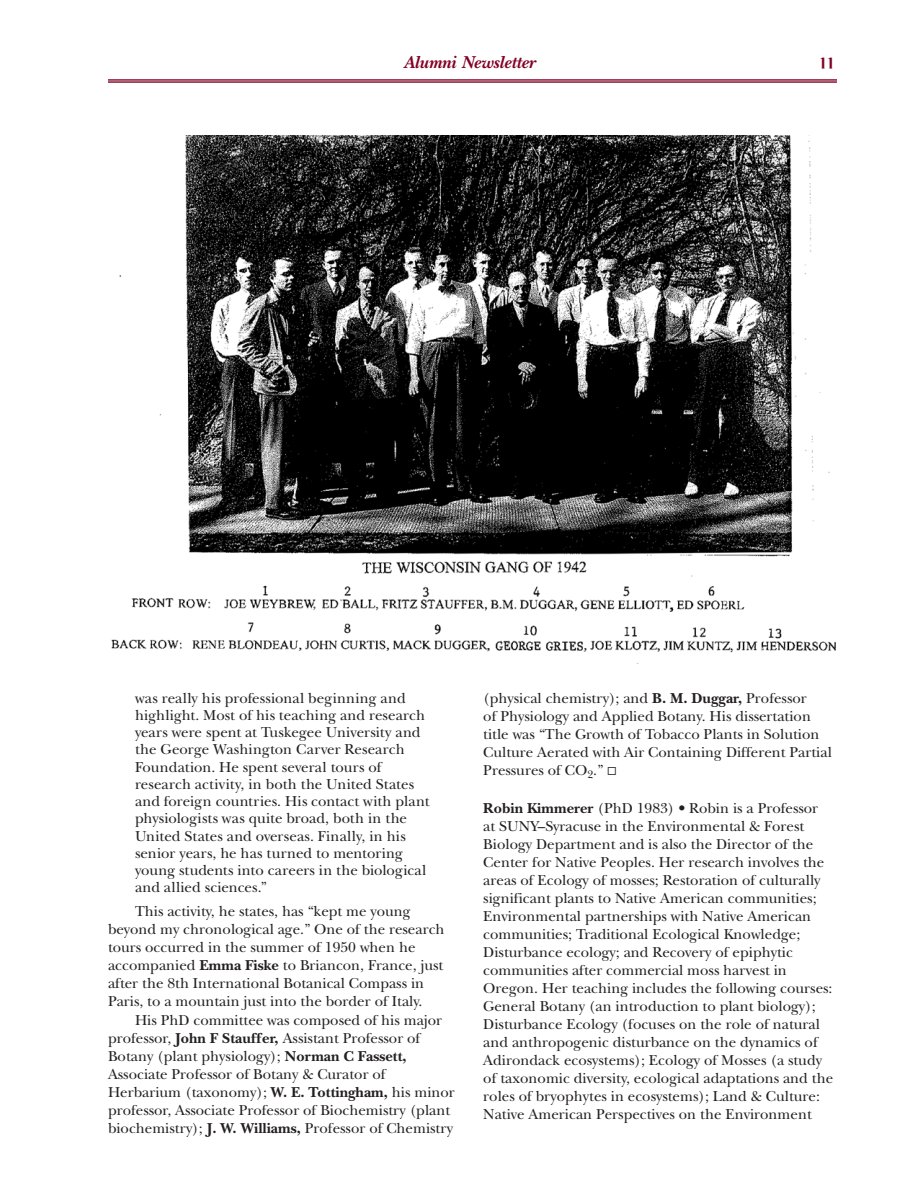
<style>
.page{position:relative;width:918px;height:1188px;background:#fff}
.page>*{position:absolute;margin:0;border:0;box-sizing:border-box;transform-origin:0 0}
.t1{font:italic 700 18px "New Baskerville";color:#820024}
.t2{font:15px/18px "New Baskerville";color:#231f20}
.t3{font:15px "Swordsman Extended";color:#820024}
.s1{font-weight:700}
</style>
<div class="page">
<hr style="left:108px;top:79px;width:729px;height:1px;background:#820024">
<hr style="left:108px;top:81px;width:729px;height:1px;background:#820024">
<hr style="left:108px;top:82px;width:729px;height:1px;background:#820024">
<img style="left:111px;top:135px;width:726px;height:529px">
<p class="t1" style="left:404px;top:51px;width:133px">Alumni Newsletter</p>
<p class="t3" style="left:818px;top:56px;width:17px">11</p>
<p class="t2" style="left:135px;top:689px;width:296px;line-height:17.2px">was really his professional beginning and highlight. Most of his teaching and research years were spent at Tuskegee University and the George Washington Carver Research Foundation. He spent several tours of research activity, in both the United States and foreign countries. His contact with plant physiologists was quite broad, both in the United States and overseas. Finally, in his senior years, he has turned to mentoring young students into careers in the biological and allied sciences.”</p>
<p class="t2" style="left:108px;top:902px;width:338px;text-indent:27px">This activity, he states, has “kept me young beyond my chronological age.” One of the research tours occurred in the summer of 1950 when he accompanied <span class="s1">Emma Fiske</span> to Briancon, France, just after the 8th International Botanical Compass in Paris, to a mountain just into the border of Italy.</p>
<p class="t2" style="left:108px;top:1011px;width:348px;text-indent:27px">His PhD committee was composed of his major professor, <span class="s1">John F Stauffer,</span> Assistant Professor of Botany (plant physiology); <span class="s1">Norman C Fassett, </span>Associate Professor of Botany &amp; Curator of Herbarium (taxonomy); <span class="s1">W. E. Tottingham,</span> his minor professor, Associate Professor of Biochemistry (plant biochemistry); <span class="s1">J. W. Williams,</span> Professor of Chemistry</p>
<p class="t2" style="left:483px;top:689px;width:350px">(physical chemistry); and <span class="s1">B. M. Duggar,</span> Professor<br>of Physiology and Applied Botany. His dissertation title was “The Growth of Tobacco Plants in Solution Culture Aerated with Air Containing Different Partial Pressures of CO<sub>2</sub>.”</p>
<p class="t2" style="left:483px;top:799px;width:351px"><span class="s1">Robin Kimmerer</span> (PhD 1983) • Robin is a Professor at SUNY–Syracuse in the Environmental &amp; Forest Biology Department and is also the Director of the Center for Native Peoples. Her research involves the areas of Ecology of mosses; Restoration of culturally significant plants to Native American communities; Environmental partnerships with Native American communities; Traditional Ecological Knowledge; Disturbance ecology; and Recovery of epiphytic communities after commercial moss harvest in Oregon. Her teaching includes the following courses:<br>General Botany (an introduction to plant biology); Disturbance Ecology (focuses on the role of natural and anthropogenic disturbance on the dynamics of Adirondack ecosystems); Ecology of Mosses (a study of taxonomic diversity, ecological adaptations and the roles of bryophytes in ecosystems); Land &amp; Culture:<br>Native American Perspectives on the Environment</p>
</div>
